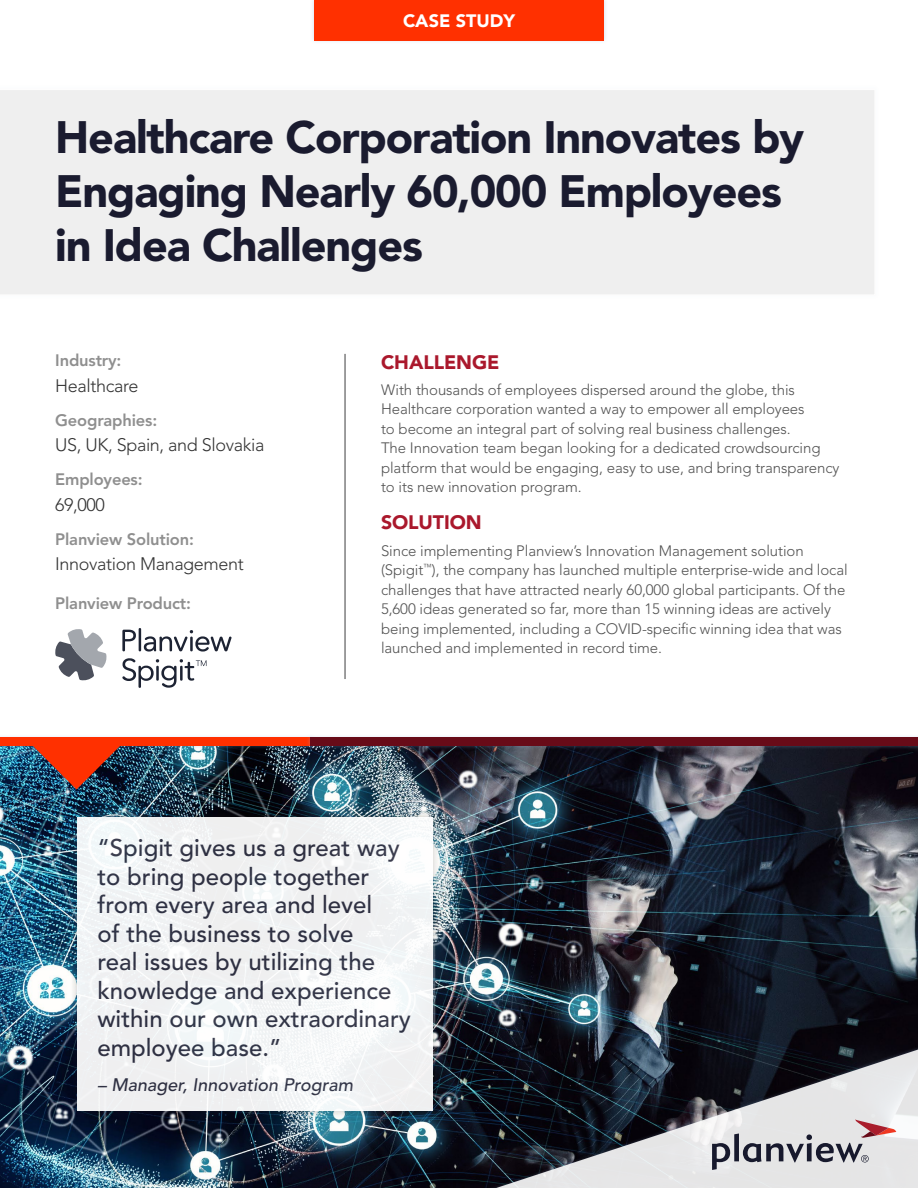
<style>
.page{position:relative;width:918px;height:1188px;background:#fff}
.page>*{position:absolute;margin:0;border:0;box-sizing:border-box;transform-origin:0 0}
.t1{font:900 45px/54px "Avenir LT Std";letter-spacing:-.025em;color:#1a1b2f}
.t2{font:500 24px/28.5px "Avenir LT Std";color:#313244}
.t3{font:900 19.5px "Avenir LT Pro";letter-spacing:-.005em;color:#aa182c}
.t4{font:300 18px "Avenir LT Std";letter-spacing:-.02em;color:#333}
.t5{font:italic 500 18px "Avenir LT Std";color:#313244}
.t6{font:900 18px "Avenir LT Pro";color:#fff}
.t7{font:800 16.5px "Avenir LT Std";letter-spacing:-.01em;color:#8f8f8f}
.t8{font:300 15px/19.5px "Avenir LT Std";letter-spacing:-.005em;color:#525252}
</style>
<div class="page">
<div style="left:0;top:90px;width:874px;height:204px;background:#efefef"></div>
<div style="left:310px;top:0;width:298px;height:45px;background:#90acd9;opacity:.35"></div>
<div style="left:314px;top:0;width:290px;height:40px;background:#ff3000"></div>
<img style="left:0;top:750px;width:918px;height:438px">
<div style="left:69px;top:810px;width:371px;height:310px;background:#231f20;opacity:.27"></div>
<div style="left:77px;top:818px;width:355px;height:293px;background:linear-gradient(to right,#f0f2f3,#f5f7f8)"></div>
<div style="left:0;top:734px;width:316px;height:16px;background:#90acd9;opacity:.35"></div>
<div style="left:0;top:738px;width:312px;height:8px;background:#ff3000"></div>
<div style="left:306px;top:734px;width:612px;height:16px;background:#90acd9;opacity:.35"></div>
<div style="left:310px;top:738px;width:608px;height:8px;background:#680b18"></div>
<img style="left:32px;top:746px;width:89px;height:43px">
<div style="left:374px;top:1011px;width:544px;height:177px;background:#90acd9;opacity:.35"></div>
<svg style="left:377px;top:1015px;width:541px;height:173px;background:#585c64"></svg>
<svg style="left:712px;top:1119px;width:184px;height:51px;background:#c4c0c3"></svg>
<hr style="left:345px;top:354px;width:1px;height:325px;background:#3e3e3f">
<svg style="left:122px;top:628px;width:110px;height:24px"></svg>
<svg style="left:55px;top:629px;width:52px;height:52px"></svg>
<svg style="left:122px;top:658px;width:84px;height:30px"></svg>
<p class="t6" style="left:403px;top:10px;width:113px">CASE STUDY</p>
<h1 class="t1" style="left:55px;top:110px;width:751px">Healthcare Corporation Innovates by<br>Engaging Nearly 60,000 Employees in Idea Challenges</h1>
<p class="t7" style="left:55px;top:351px;width:68px">Industry:</p>
<p class="t4" style="left:55px;top:375px;width:85px">Healthcare</p>
<p class="t7" style="left:55px;top:410px;width:104px">Geographies:</p>
<p class="t4" style="left:55px;top:435px;width:211px">US, UK, Spain, and Slovakia</p>
<p class="t7" style="left:55px;top:470px;width:89px">Employees:</p>
<p class="t4" style="left:55px;top:494px;width:51px">69,000</p>
<p class="t7" style="left:55px;top:529px;width:140px">Planview Solution:</p>
<p class="t4" style="left:55px;top:554px;width:190px">Innovation Management</p>
<p class="t7" style="left:55px;top:594px;width:137px">Planview Product:</p>
<h3 class="t3" style="left:381px;top:350px;width:120px">CHALLENGE</h3>
<p class="t8" style="left:381px;top:380px;width:460px">With thousands of employees dispersed around the globe, this Healthcare corporation wanted a way to empower all employees<br>to become an integral part of solving real business challenges.<br>The Innovation team began looking for a dedicated crowdsourcing platform that would be engaging, easy to use, and bring transparency to its new innovation program.</p>
<h3 class="t3" style="left:381px;top:511px;width:102px">SOLUTION</h3>
<p class="t8" style="left:381px;top:541px;width:468px">Since implementing Planview’s Innovation Management solution (Spigit<sup>™</sup>), the company has launched multiple enterprise-wide and local challenges that have attracted nearly 60,000 global participants. Of the 5,600 ideas generated so far, more than 15 winning ideas are actively being implemented, including a COVID-specific winning idea that was launched and implemented in record time.</p>
<h2 class="t2" style="left:97px;top:834px;width:315px">“Spigit gives us a great way to bring people together from every area and level<br>of the business to solve<br>real issues by utilizing the knowledge and experience within our own extraordinary employee base.”</h2>
<p class="t5" style="left:97px;top:1074px;width:257px">– Manager, Innovation Program</p>
</div>
